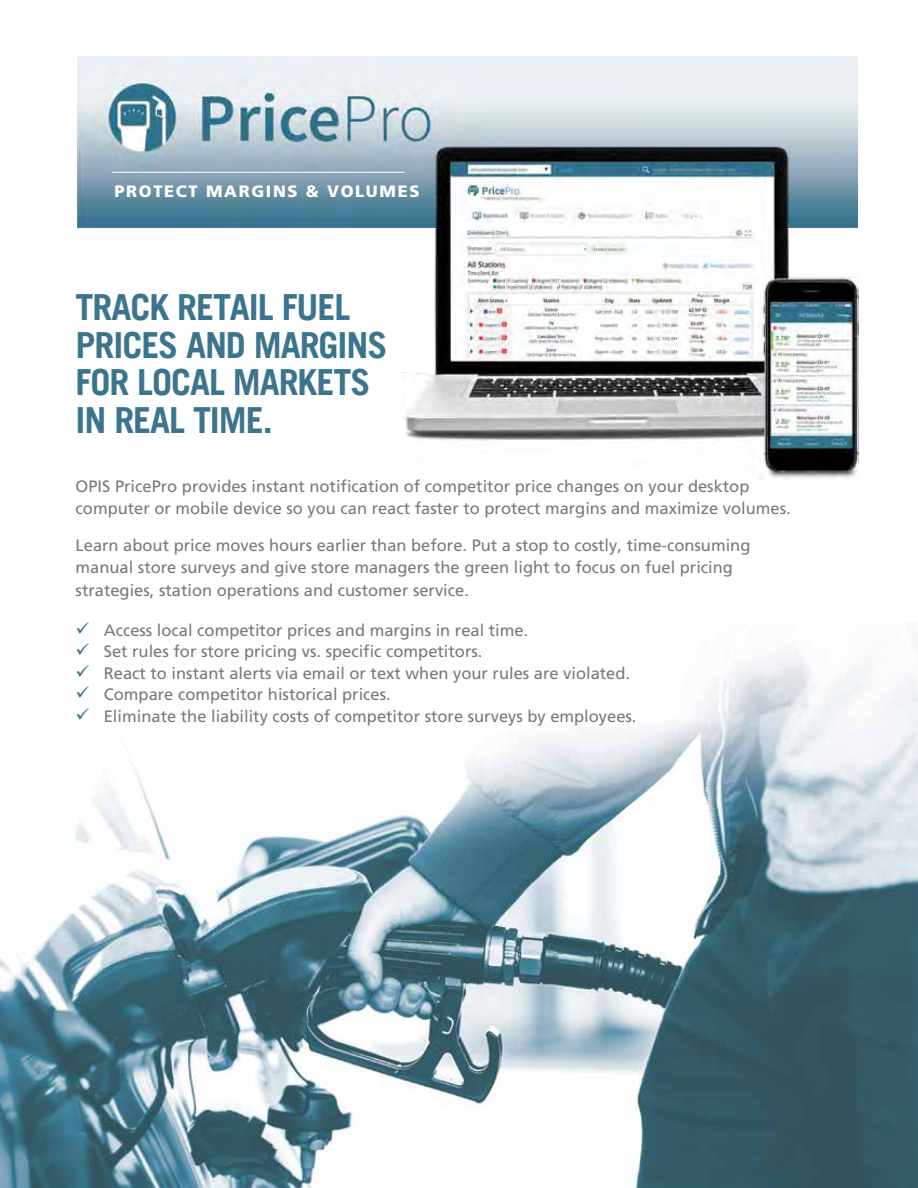
<style>
.page{position:relative;width:918px;height:1188px;background:#fff}
.page>*{position:absolute;margin:0;border:0;box-sizing:border-box;transform-origin:0 0}
.t1{font:700 36px/37.5px "Trade Gothic LT";letter-spacing:-.03em;color:#3b758d}
.t2{font:16.5px/22.5px "Frutiger LT Std";color:#797a7d}
.t3{font:900 16.5px "Frutiger LT Std";letter-spacing:.1em;color:#fff}
.s1{color:#3b758d}
</style>
<div class="page">
<img style="left:77px;top:56px;width:780px;height:172px">
<img style="left:0;top:653px;width:918px;height:535px">
<hr style="left:112px;top:172px;width:293px;height:1px;background:#fff">
<img style="left:401px;top:144px;width:457px;height:335px">
<p class="t3" style="left:114px;top:181px;width:307px">PROTECT MARGINS &amp; VOLUMES</p>
<h1 class="t1" style="left:76px;top:288px;width:313px">TRACK RETAIL FUEL<br>PRICES AND MARGINS<br>FOR LOCAL MARKETS<br>IN REAL TIME.</h1>
<p class="t2" style="left:76px;top:475px;width:717px">OPIS PricePro provides instant notification of competitor price changes on your desktop computer or mobile device so you can react faster to protect margins and maximize volumes.</p>
<p class="t2" style="left:76px;top:534px;width:676px">Learn about price moves hours earlier than before. Put a stop to costly, time-consuming manual store surveys and give store managers the green light to focus on fuel pricing strategies, station operations and customer service.</p>
<p class="t2" style="left:76px;top:619px;width:454px"><span class="s1">✓</span> Access local competitor prices and margins in real time.</p>
<p class="t2" style="left:76px;top:640px;width:408px"><span class="s1">✓</span> Set rules for store pricing vs. specific competitors.</p>
<p class="t2" style="left:76px;top:662px;width:556px"><span class="s1">✓</span> React to instant alerts via email or text when your rules are violated.</p>
<p class="t2" style="left:76px;top:684px;width:317px"><span class="s1">✓</span> Compare competitor historical prices.</p>
<p class="t2" style="left:76px;top:705px;width:562px"><span class="s1">✓</span> Eliminate the liability costs of competitor store surveys by employees.</p>
</div>
